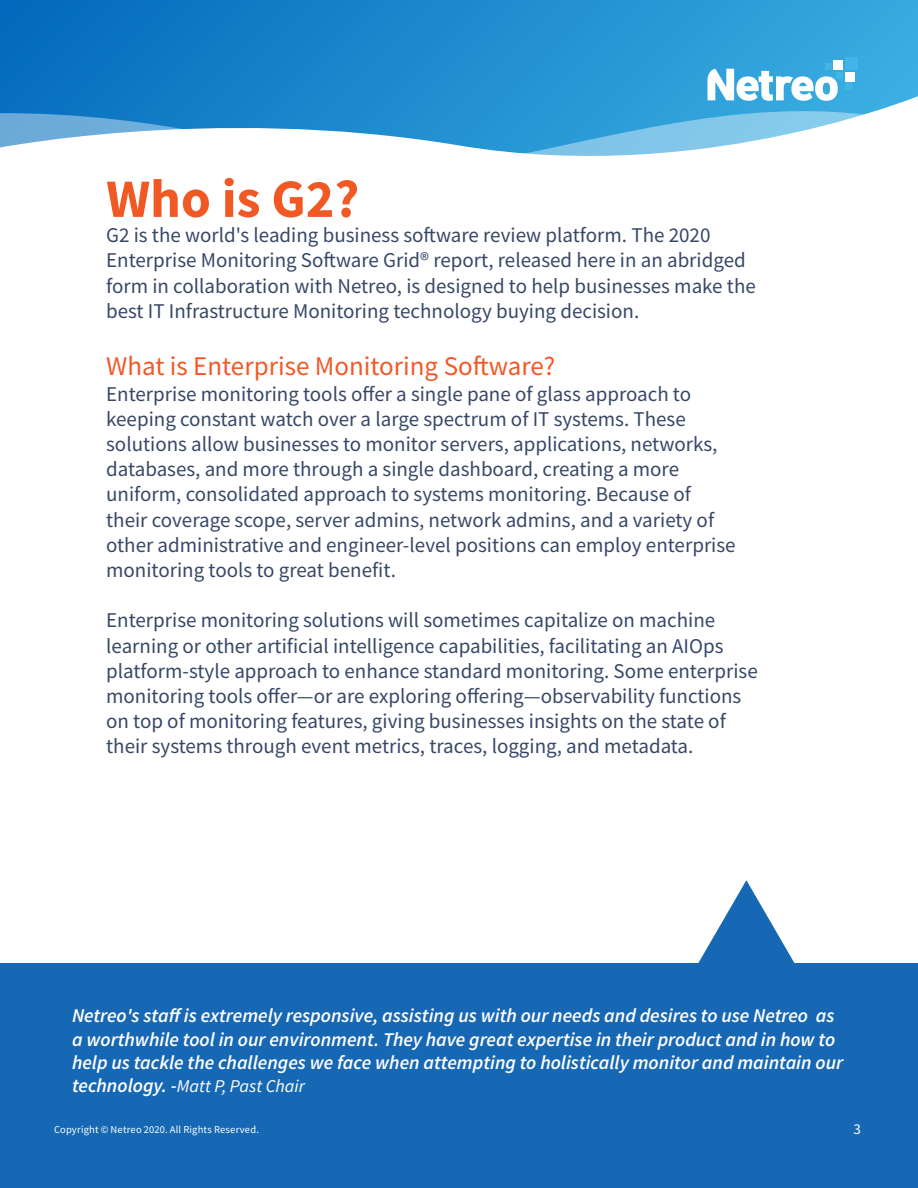
<style>
.page{position:relative;width:918px;height:1188px;background:#fff}
.page>*{position:absolute;margin:0;border:0;box-sizing:border-box;transform-origin:0 0}
.t1{font:700 54px "Source Sans Pro";color:#f15924}
.t2{font:27px "Source Sans Pro";color:#f15927}
.t3{font:21px/25.2px "Source Sans Pro";color:#374867}
.t4{font:italic 600 19.5px/23.4px "Source Sans Pro";color:#fff}
.t5{font:italic 18px "Source Sans Pro";color:#fff}
.t6{font:15px "Source Sans Pro";color:#fff}
.p{font:10.5px "Source Sans Pro";letter-spacing:.02em;color:#fff}
.s1{font-weight:600;font-size:19.5px}
</style>
<div class="page">
<div style="left:0;top:0;width:918px;height:155px;background:linear-gradient(to right,#046bbd,#39ace1)"></div>
<svg style="left:0;top:91px;width:918px;height:65px"></svg>
<div style="left:845px;top:57px;width:13px;height:12px;background:#41b6e6"></div>
<div style="left:845px;top:84px;width:7px;height:6px;background:#41b6e6"></div>
<div style="left:845px;top:72px;width:10px;height:9px;background:#fff"></div>
<div style="left:834px;top:60px;width:9px;height:9px;background:#fff"></div>
<svg style="left:708px;top:63px;width:135px;height:38px"></svg>
<svg style="left:698px;top:880px;width:97px;height:83px"></svg>
<div style="left:0;top:963px;width:918px;height:225px;background:#1768b4"></div>
<p class="t1" style="left:106px;top:162px;width:255px">Who is G2?</p>
<p class="t3" style="left:106px;top:222px;width:651px">G2 is the world's leading business software review platform. The 2020<br>Enterprise Monitoring Software Grid® report, released here in an abridged form in collaboration with Netreo, is designed to help businesses make the best IT Infrastructure Monitoring technology buying decision.</p>
<p class="t2" style="left:106px;top:349px;width:451px">What is Enterprise Monitoring Software?</p>
<p class="t3" style="left:106px;top:381px;width:631px">Enterprise monitoring tools offer a single pane of glass approach to keeping constant watch over a large spectrum of IT systems. These solutions allow businesses to monitor servers, applications, networks, databases, and more through a single dashboard, creating a more uniform, consolidated approach to systems monitoring. Because of their coverage scope, server admins, network admins, and a variety of other administrative and engineer-level positions can employ enterprise monitoring tools to great benefit.</p>
<p class="t3" style="left:106px;top:608px;width:653px">Enterprise monitoring solutions will sometimes capitalize on machine learning or other artificial intelligence capabilities, facilitating an AIOps platform-style approach to enhance standard monitoring. Some enterprise monitoring tools offer—or are exploring offering—observability functions on top of monitoring features, giving businesses insights on the state of their systems through event metrics, traces, logging, and metadata.</p>
<p class="t4" style="left:72px;top:1004px;width:773px">Netreo's staff is extremely responsive, assisting us with our needs and desires to use Netreo as a worthwhile tool in our environment. They have great expertise in their product and in how to help us tackle the challenges we face when attempting to holistically monitor and maintain our</p>
<p class="t5" style="left:72px;top:1075px;width:235px"><span class="s1">technology. -</span>Matt P, Past Chair</p>
<p class="p" style="left:54px;top:1122px;width:207px">Copyright © Netreo 2020. All Rights Reserved.</p>
<p class="t6" style="left:854px;top:1119px;width:9px">3</p>
</div>
